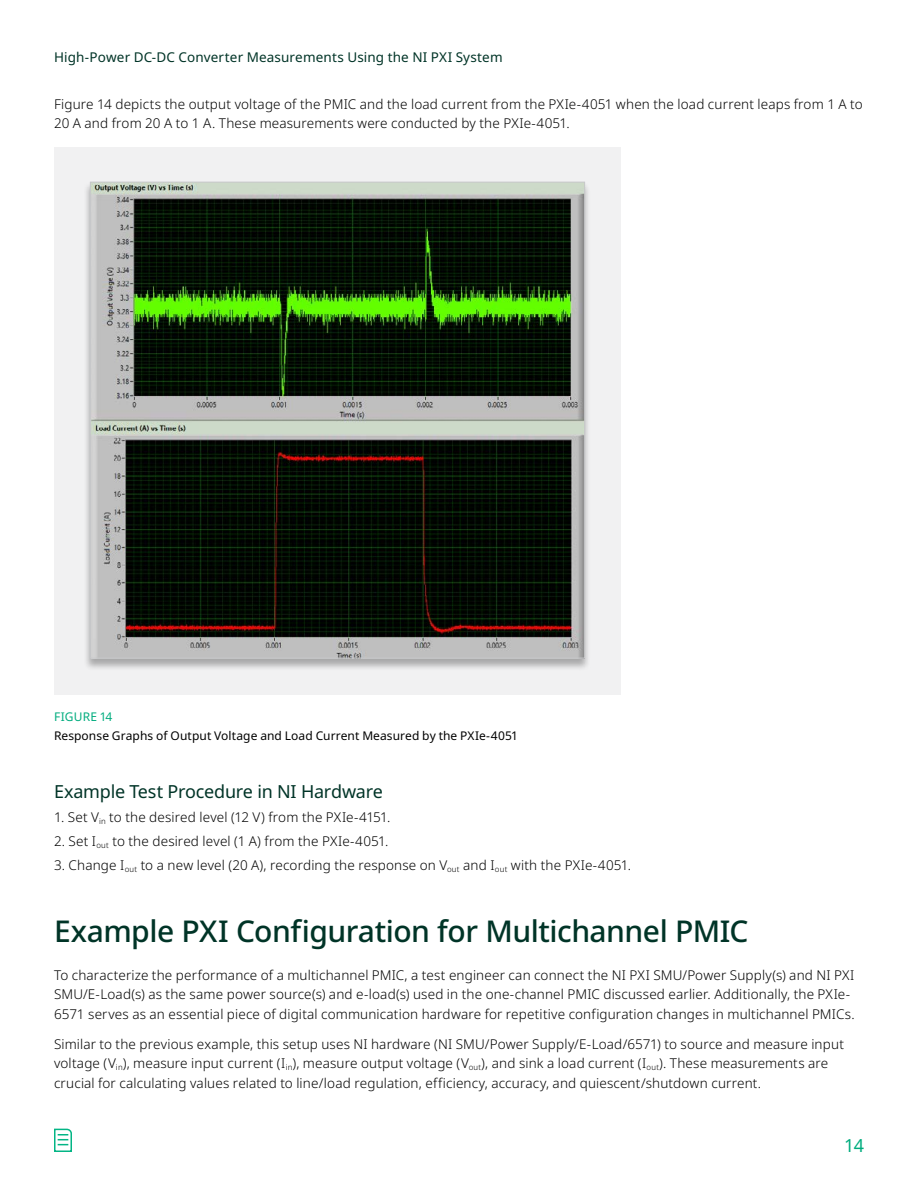
<style>
.page{position:relative;width:918px;height:1188px;background:#fff}
.page>*{position:absolute;margin:0;border:0;box-sizing:border-box;transform-origin:0 0}
.H2__Med_20_Auto__Dark_Green{font:500 30px "Noto Sans";letter-spacing:-.015em;color:#003427}
.H4_No_ToC_Entry{font:18px "Noto Sans";letter-spacing:-.015em;color:#003427}
.t1{font:18px "Noto Sans";color:#00ac7e}
.Body__Light_10_14{font:300 13.5px/19.5px "Noto Sans";letter-spacing:.01em;color:#000}
.t2{font:13.5px "Noto Sans";letter-spacing:.01em;color:#003427}
.Caption__Reg_8_10{font:12px "Noto Sans";letter-spacing:.005em;color:#000}
.FIGURE_Number__8_10__Green{font:12px "Noto Sans";letter-spacing:.015em;color:#00ac7e}
</style>
<div class="page">
<svg style="left:54px;top:1128px;width:18px;height:24px"></svg>
<div style="left:54px;top:147px;width:567px;height:547px;background:#f1f1f2"></div>
<div style="left:84px;top:182px;width:507px;height:489px;background:#000;opacity:.3"></div>
<img style="left:92px;top:184px;width:491px;height:472px">
<p class="t2" style="left:54px;top:48px;width:450px">High-Power DC-DC Converter Measurements Using the NI PXI System</p>
<p class="Body__Light_10_14" style="left:54px;top:95px;width:810px">Figure 14 depicts the output voltage of the PMIC and the load current from the PXIe-4051 when the load current leaps from 1 A to<br>20 A and from 20 A to 1 A. These measurements were conducted by the PXIe-4051.</p>
<p class="FIGURE_Number__8_10__Green" style="left:54px;top:708px;width:60px">FIGURE 14</p>
<p class="Caption__Reg_8_10" style="left:54px;top:728px;width:466px">Response Graphs of Output Voltage and Load Current Measured by the PXIe-4051</p>
<p class="H4_No_ToC_Entry" style="left:54px;top:779px;width:331px">Example Test Procedure in NI Hardware</p>
<p class="Body__Light_10_14" style="left:54px;top:808px;width:338px">1. Set V<sub>in</sub> to the desired level (12 V) from the PXIe-4151.</p>
<p class="Body__Light_10_14" style="left:54px;top:832px;width:336px">2. Set I<sub>out</sub> to the desired level (1 A) from the PXIe-4051.</p>
<p class="Body__Light_10_14" style="left:54px;top:856px;width:579px">3. Change I<sub>out</sub> to a new level (20 A), recording the response on V<sub>out</sub> and I<sub>out</sub> with the PXIe-4051.</p>
<h2 class="H2__Med_20_Auto__Dark_Green" style="left:54px;top:910px;width:696px">Example PXI Configuration for Multichannel PMIC</h2>
<p class="Body__Light_10_14" style="left:54px;top:965px;width:802px">To characterize the performance of a multichannel PMIC, a test engineer can connect the NI PXI SMU/Power Supply(s) and NI PXI<br>SMU/E-Load(s) as the same power source(s) and e-load(s) used in the one-channel PMIC discussed earlier. Additionally, the PXIe-<br>6571 serves as an essential piece of digital communication hardware for repetitive configuration changes in multichannel PMICs.</p>
<p class="Body__Light_10_14" style="left:54px;top:1034px;width:791px">Similar to the previous example, this setup uses NI hardware (NI SMU/Power Supply/E-Load/6571) to source and measure input voltage (V<sub>in</sub>), measure input current (I<sub>in</sub>), measure output voltage (V<sub>out</sub>), and sink a load current (I<sub>out</sub>). These measurements are crucial for calculating values related to line/load regulation, efficiency, accuracy, and quiescent/shutdown current.</p>
<h2 class="t1" style="left:844px;top:1133px;width:21px">14</h2>
</div>
